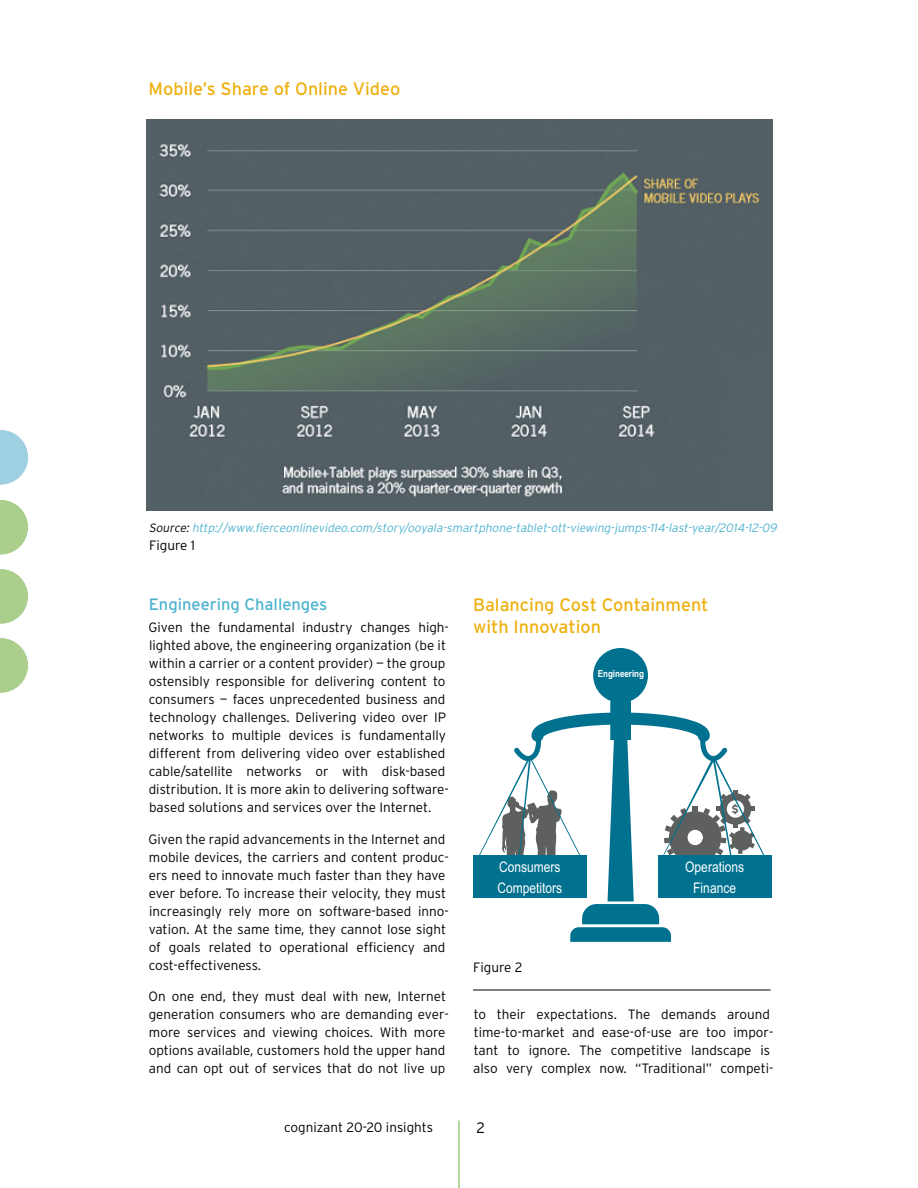
<style>
.page{position:relative;width:918px;height:1188px;background:#fff}
.page>*{position:absolute;margin:0;border:0;box-sizing:border-box;transform-origin:0 0}
.t1{font:18px/21.6px "Interstate";color:#eeb111}
.t2{font:16.5px "Interstate";color:#4fb3cf}
.t3{font:300 15px "Interstate";color:#000}
.t4{font:14.7px/21px "Arial Narrow";color:#fff}
.t5{font:300 13.5px/18px "Interstate";color:#000}
.t6{font:italic 300 12px "Interstate";color:#4fb3cf}
.t7{font:700 11.1px "Interstate";color:#5e5f5f}
.t8{font:700 9.75px "Arial Narrow";color:#fff}
.s1{color:#000}
</style>
<div class="page">
<svg style="left:0;top:430px;width:28px;height:54px"></svg>
<svg style="left:0;top:500px;width:28px;height:54px"></svg>
<svg style="left:0;top:569px;width:28px;height:55px"></svg>
<svg style="left:0;top:638px;width:28px;height:55px"></svg>
<hr style="left:459px;top:1120px;width:1px;height:68px;background:#6cb33f">
<img style="left:146px;top:119px;width:626px;height:391px">
<svg style="left:477px;top:693px;width:290px;height:208px"></svg>
<svg style="left:570px;top:904px;width:101px;height:38px"></svg>
<div style="left:593px;top:648px;width:55px;height:55px;background:#00718f;border-radius:50%"></div>
<div style="left:473px;top:856px;width:113px;height:42px;background:#00718f"></div>
<div style="left:658px;top:856px;width:113px;height:42px;background:#00718f"></div>
<hr style="left:473px;top:990px;width:298px;height:1px;background:#000">
<h1 class="t1" style="left:149px;top:78px;width:253px">Mobile’s Share of Online Video</h1>
<p class="t6" style="left:149px;top:521px;width:632px"><span class="s1">Source:</span> http://www.fierceonlinevideo.com/story/ooyala-smartphone-tablet-ott-viewing-jumps-114-last-year/2014-12-09</p>
<p class="t5" style="left:149px;top:536px;width:48px">Figure 1</p>
<p class="t2" style="left:149px;top:595px;width:180px">Engineering Challenges</p>
<p class="t5" style="left:149px;top:618px;width:302px">Given the fundamental industry changes high&shy;lighted above, the engineering organization (be it within a carrier or a content provider) — the group ostensibly responsible for delivering content to consumers — faces unprecedented business and technology challenges. Delivering video over IP networks to multiple devices is fundamentally different from delivering video over established cable/satellite networks or with disk-based distribution. It is more akin to delivering software&shy;based solutions and services over the Internet.</p>
<p class="t5" style="left:149px;top:830px;width:302px">Given the rapid advancements in the Internet and mobile devices, the carriers and content produc&shy;ers need to innovate much faster than they have ever before. To increase their velocity, they must increasingly rely more on software-based inno&shy;vation. At the same time, they cannot lose sight of goals related to operational efficiency and cost-effectiveness.</p>
<p class="t5" style="left:149px;top:987px;width:302px">On one end, they must deal with new, Internet generation consumers who are demanding ever&shy;more services and viewing choices. With more options available, customers hold the upper hand and can opt out of services that do not live up</p>
<h1 class="t1" style="left:473px;top:594px;width:237px">Balancing Cost Containment with Innovation</h1>
<p class="t8" style="left:598px;top:666px;width:48px">Engineering</p>
<p class="t7" style="left:732px;top:802px;width:9px">$</p>
<p class="t4" style="left:498px;top:856px;width:66px">Consumers<br>Competitors</p>
<p class="t4" style="left:685px;top:856px;width:60px;text-align:center">Operations<br>Finance</p>
<p class="t5" style="left:473px;top:958px;width:51px">Figure 2</p>
<p class="t5" style="left:473px;top:1005px;width:302px">to their expectations. The demands around time-to-market and ease-of-use are too impor&shy;tant to ignore. The competitive landscape is also very complex now. “Traditional” competi-</p>
<p class="t5" style="left:284px;top:1118px;width:151px">cognizant 20-20 insights</p>
<p class="t3" style="left:477px;top:1119px;width:10px">2</p>
</div>
